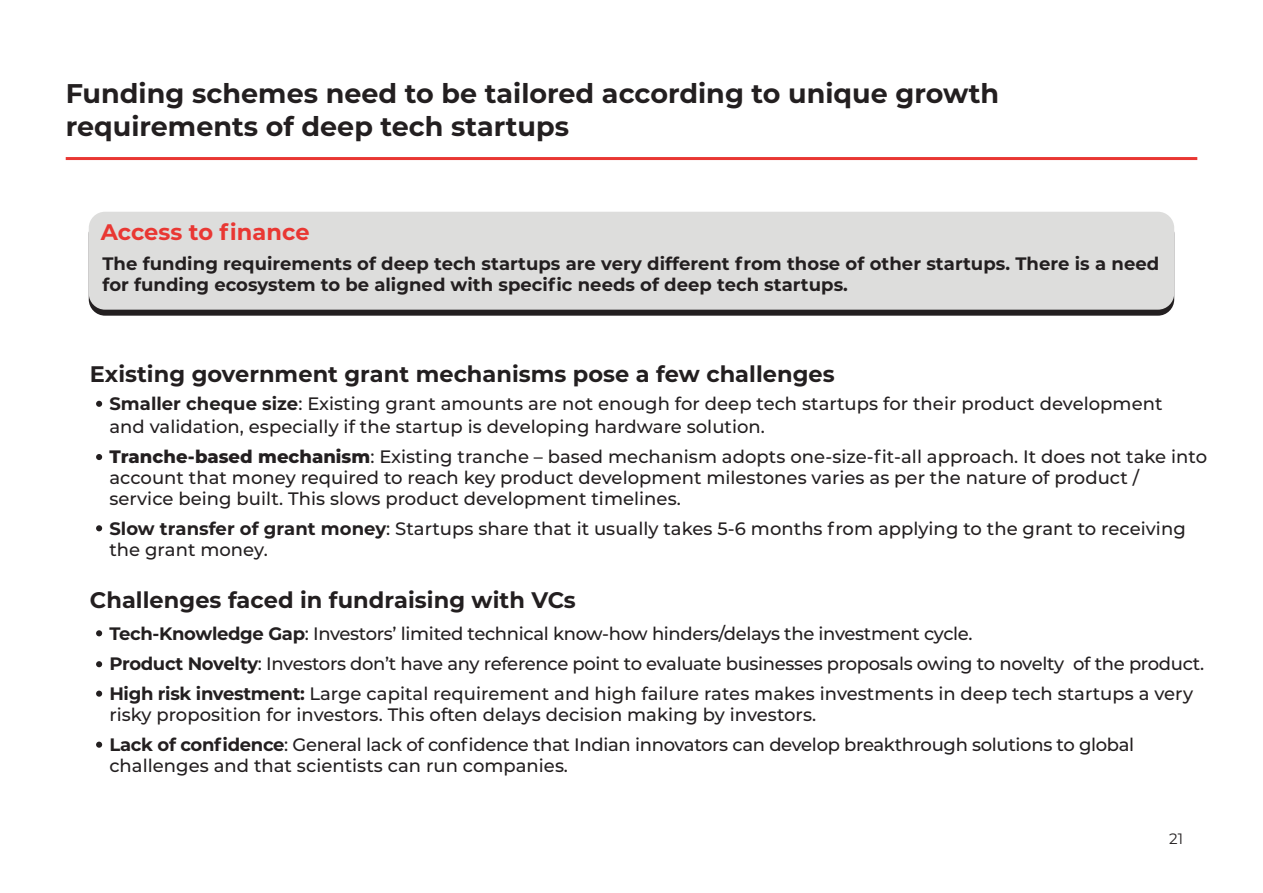
<style>
.page{position:relative;width:1263px;height:893px;background:#fff}
.page>*{position:absolute;margin:0;border:0;box-sizing:border-box;transform-origin:0 0}
.t1{font:700 27px/32.8px "Montserrat";color:#231f20}
.t2{font:700 22.5px "Montserrat";color:#231f20}
.t3{font:700 22.5px "Montserrat";color:#e93733}
.t4{font:500 18px/21px "Montserrat";color:#231f20}
.t5{font:500 18px/30px "Montserrat";letter-spacing:-.02em;color:#231f20}
.t6{font:700 18px/21px "Montserrat";color:#231f20}
.t7{font:15px "Montserrat";color:#231f20}
.s1{font-weight:700}
.s2{font-weight:800}
</style>
<div class="page">
<div style="left:89px;top:218px;width:1085px;height:98px;background:#231f20;border-radius:16px"></div>
<div style="left:89px;top:212px;width:1085px;height:98px;background:#dddddc;border-radius:16px"></div>
<hr style="left:66px;top:157px;width:1131px;height:3px;background:#e93733">
<svg style="left:96px;top:401px;width:6px;height:6px"></svg>
<svg style="left:96px;top:454px;width:6px;height:6px"></svg>
<svg style="left:96px;top:525px;width:6px;height:6px"></svg>
<svg style="left:96px;top:630px;width:6px;height:6px"></svg>
<svg style="left:96px;top:661px;width:6px;height:6px"></svg>
<svg style="left:96px;top:691px;width:6px;height:6px"></svg>
<svg style="left:96px;top:742px;width:6px;height:6px"></svg>
<h1 class="t1" style="left:66px;top:76px;width:935px">Funding schemes need to be tailored according to unique growth requirements of deep tech startups</h1>
<p class="t3" style="left:101px;top:216px;width:210px">Access to finance</p>
<p class="t6" style="left:102px;top:252px;width:1058px">The funding requirements of deep tech startups are very different from those of other startups. There is a need for funding ecosystem to be aligned with specific needs of deep tech startups.</p>
<p class="t2" style="left:90px;top:358px;width:746px">Existing government grant mechanisms pose a few challenges</p>
<p class="t4" style="left:109px;top:392px;width:1054px;line-height:22.5px"><span class="s1">Smaller cheque size</span>: Existing grant amounts are not enough for deep tech startups for their product development and validation, especially if the startup is developing hardware solution.</p>
<p class="t4" style="left:109px;top:445px;width:1099px"><span class="s2">Tranche-based mechanism</span>: Existing tranche – based mechanism adopts one-size-fit-all approach. It does not take into account that money required to reach key product development milestones varies as per the nature of product / service being built. This slows product development timelines.</p>
<p class="t4" style="left:109px;top:517px;width:1078px"><span class="s1">Slow transfer of grant money</span>: Startups share that it usually takes 5-6 months from applying to the grant to receiving the grant money.</p>
<p class="t2" style="left:90px;top:584px;width:487px">Challenges faced in fundraising with VCs</p>
<p class="t5" style="left:109px;top:618px;width:1096px"><span class="s1">Tech-Knowledge Gap</span>: Investors’ limited technical know-how hinders/delays the investment cycle.<br><span class="s1">Product Novelty</span>: Investors don’t have any reference point to evaluate businesses proposals owing to novelty of the product.<br><span class="s1">High risk investment:</span> Large capital requirement and high failure rates makes investments in deep tech startups a very</p>
<p class="t5" style="left:109px;top:699px;width:1026px">risky proposition for investors. This often delays decision making by investors.<br><span class="s1">Lack of confidence</span>: General lack of confidence that Indian innovators can develop breakthrough solutions to global</p>
<p class="t4" style="left:109px;top:754px;width:460px">challenges and that scientists can run companies.</p>
<p class="t7" style="left:1169px;top:828px;width:15px">21</p>
</div>
